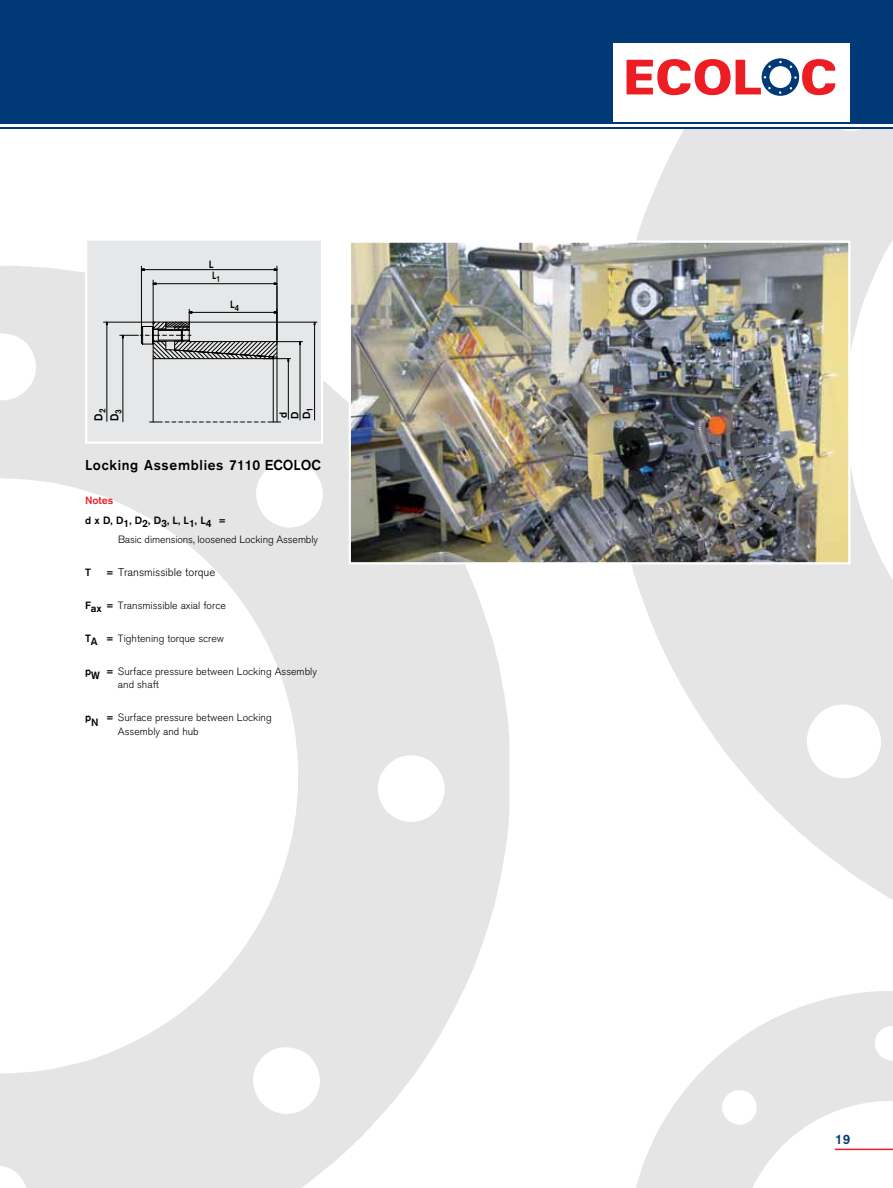
<style>
.page{position:relative;width:893px;height:1188px;background:#fff}
.page>*{position:absolute;margin:0;border:0;box-sizing:border-box;transform-origin:0 0}
.t1{font:500 14.25px "Akzidenz Grotesk BE";letter-spacing:.05em;color:#000}
.t2{font:500 13.5px "Akzidenz Grotesk BE";color:#003976}
.t3{font:500 11.4px/16px "Akzidenz Grotesk BE";color:#000;scale:.91 1}
.t4{font:300 11.25px "Akzidenz Grotesk BE";color:#000}
.t5{font:300 10.5px/13.5px "Akzidenz Grotesk BE";color:#000}
.t6{font:500 10.5px "Akzidenz Grotesk BE";color:#000}
.t7{font:500 10.5px "Akzidenz Grotesk BE";color:#ed1d24}
.t8{font:500 10.35px/11.7px "Akzidenz Grotesk BE";color:#000}
.t9{font:500 10.35px/10.8px "Akzidenz Grotesk BE";color:#000;scale:.9 1}
.t10{font:500 10.35px "Akzidenz Grotesk BE";color:#000;scale:.87 1}
.s1{font-weight:500;font-size:10.5px}
.s2{font-weight:500}
</style>
<div class="page">
<img style="left:609px;top:128px;width:284px;height:772px">
<hr style="left:835px;top:1149px;width:58px;height:1px;background:#ed1d24">
<img style="left:352px;top:244px;width:495px;height:317px">
<div style="left:349px;top:241px;width:501px;height:323px;border:2px solid #fff"></div>
<div style="left:86px;top:239px;width:236px;height:204px;background:#e6e7e8"></div>
<hr style="left:314px;top:325px;width:1px;height:95px;background:#000">
<hr style="left:190px;top:322px;width:127px;height:1px;background:#000">
<svg style="left:103px;top:265px;width:200px;height:158px"></svg>
<div style="left:85px;top:238px;width:238px;height:206px;border:2px solid #fff"></div>
<div style="left:452px;top:0;width:441px;height:43px;background:#003976"></div>
<div style="left:850px;top:0;width:43px;height:121px;background:#003976"></div>
<hr style="left:444px;top:122px;width:449px;height:1px;background:#003976">
<hr style="left:0;top:127px;width:893px;height:1px;background:#003976">
<div style="left:0;top:0;width:612px;height:123px;background:#003976"></div>
<svg style="left:626px;top:58px;width:210px;height:38px"></svg>
<p class="t9" style="left:212px;top:259px;width:10px;text-indent:-3px">L<br>L<sub>1</sub></p>
<p class="t10" style="left:230px;top:298px;width:12px">L<sub>4</sub></p>
<p class="t3" style="left:90px;top:421px;width:15px;rotate:-90deg">D<sub>2<br></sub>D<sub>3</sub></p>
<p class="t8" style="left:277px;top:419px;width:13px;rotate:-90deg">d<br>D<br>D<sub>1</sub></p>
<h1 class="t1" style="left:85px;top:456px;width:237px">Locking Assemblies 7110 ECOLOC</h1>
<p class="t7" style="left:85px;top:494px;width:30px">Notes</p>
<p class="t6" style="left:85px;top:513px;width:143px">d x D, D1, D2, D3, L, L1, L4 =</p>
<p class="t5" style="left:118px;top:533px;width:202px">Basic dimensions, loosened Locking Assembly</p>
<p class="t6" style="left:85px;top:566px;width:7px">T</p>
<p class="t4" style="left:106px;top:566px;width:111px"><span class="s1">=</span> Transmissible torque</p>
<p class="t5" style="left:85px;top:599px;width:142px"><span class="s2">Fax =</span> Transmissible axial force</p>
<p class="t5" style="left:85px;top:632px;width:141px"><span class="s2">TA =</span> Tightening torque screw</p>
<p class="t5" style="left:118px;top:665px;width:200px;text-indent:-33px"><span class="s2">pW =</span> Surface pressure between Locking Assembly and shaft</p>
<p class="t5" style="left:118px;top:711px;width:155px;text-indent:-33px"><span class="s2">pN =</span> Surface pressure between Locking<br>Assembly and hub</p>
<p class="t2" style="left:835px;top:1131px;width:17px">19</p>
</div>
